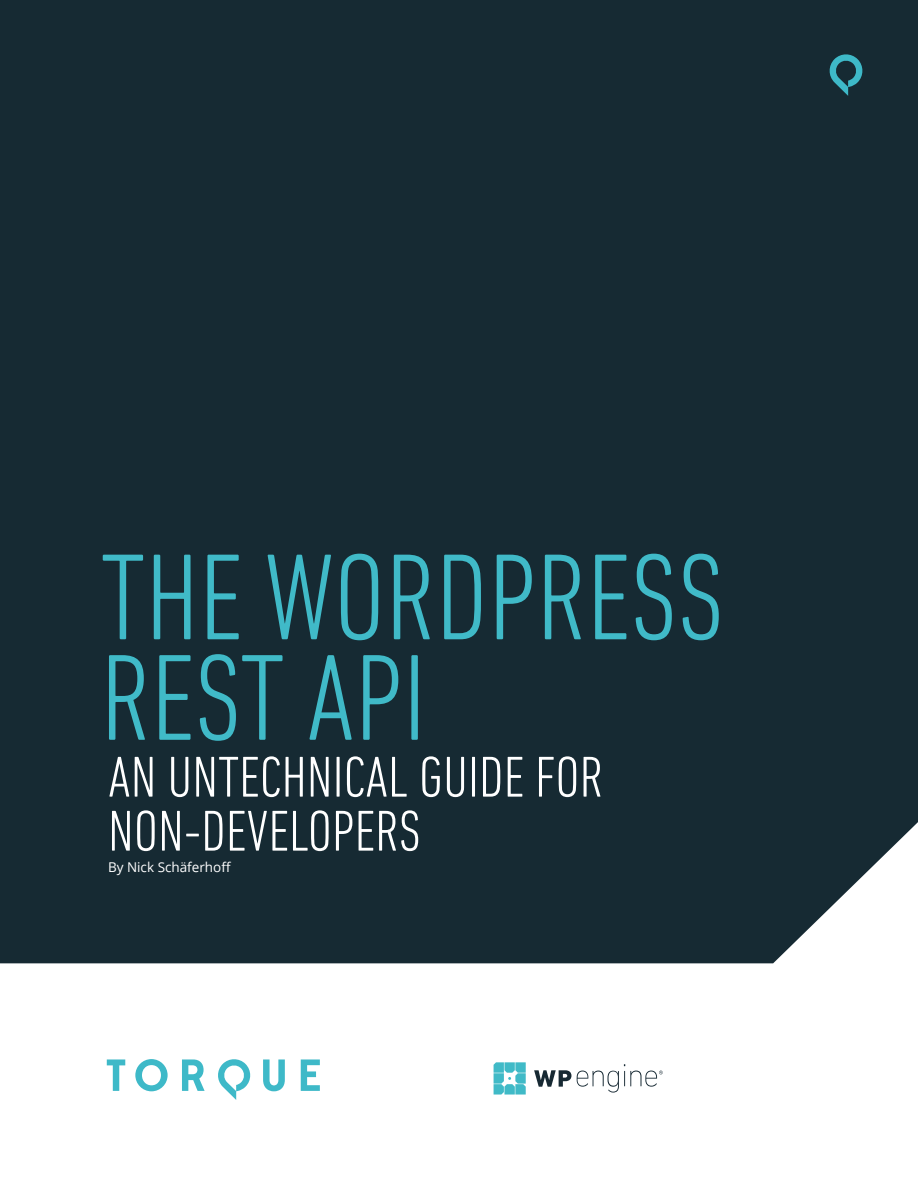
<style>
.page{position:relative;width:918px;height:1188px;background:#fff}
.page>*{position:absolute;margin:0;border:0;box-sizing:border-box;transform-origin:0 0}
.t1{font:300 condensed 124.5px/100.5px "DIN Next LT Pro";color:#40bac8}
.t2{font:300 condensed 58.5px/54px "DIN Next LT Pro";color:#fff}
.t3{font:13.5px "Open Sans";color:#fff}
</style>
<div class="page">
<svg style="left:494px;top:1062px;width:32px;height:33px"></svg>
<svg style="left:534px;top:1070px;width:37px;height:17px"></svg>
<svg style="left:577px;top:1064px;width:86px;height:29px"></svg>
<div style="left:0;top:0;width:918px;height:963px;background:#162a33"></div>
<svg style="left:107px;top:1059px;width:18px;height:32px"></svg>
<svg style="left:135px;top:1059px;width:33px;height:32px"></svg>
<svg style="left:182px;top:1059px;width:23px;height:32px"></svg>
<svg style="left:263px;top:1059px;width:22px;height:32px"></svg>
<svg style="left:301px;top:1059px;width:19px;height:32px"></svg>
<svg style="left:218px;top:1059px;width:33px;height:41px"></svg>
<svg style="left:828px;top:54px;width:36px;height:42px;background:#245d69"></svg>
<h1 class="t1" style="left:100px;top:546px;width:625px">THE WORDPRESS<br>REST API</h1>
<p class="t2" style="left:108px;top:749px;width:497px">AN UNTECHNICAL GUIDE FOR<br>NON-DEVELOPERS</p>
<p class="t3" style="left:108px;top:857px;width:125px">By Nick Schäferhoff</p>
</div>
